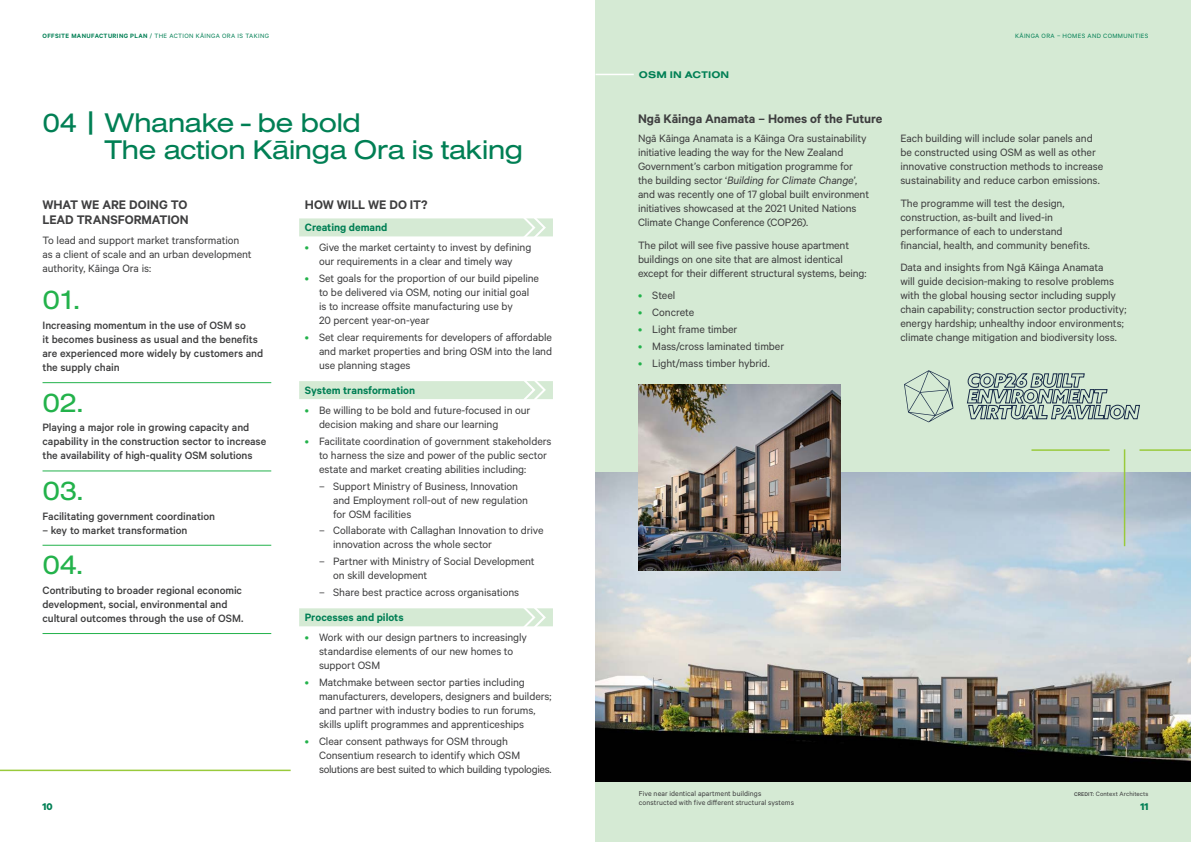
<style>
.page{position:relative;width:1191px;height:842px;background:#fff}
.page>*{position:absolute;margin:0;border:0;box-sizing:border-box;transform-origin:0 0}
.Main_2{font:28px/26.4px "Nimbus San Ext";letter-spacing:-.035em;color:#007f54}
.BODY{font:28px "Nimbus San Ext";letter-spacing:-.035em;color:#23b24b}
.Subhead_1{font:600 14px/15px "Calibre";letter-spacing:-.005em;color:#3e3e3f}
.BODY-2{font:12px/14px "Calibre";letter-spacing:-.01em;color:#3e3e3f}
.Subhead_2{font:500 12px/14px "Calibre";letter-spacing:-.005em;color:#3e3e3f}
.Subhead_3{font:600 12px "Calibre";color:#007f54}
.t1{font:700 11px "Calibre";color:#007f54}
.Main_2-2{font:700 10px "Nimbus San Ext";letter-spacing:.015em;color:#007f54}
.t2{font:8px/9px "Calibre";letter-spacing:.005em;color:#3e3e3f}
.t3{font:7px "Calibre";letter-spacing:.05em;color:#007f54}
.t4{font:600 7px "Calibre";letter-spacing:.05em;color:#007f54}
.t5{font:7px "Calibre";letter-spacing:.01em;color:#3e3e3f}
.s1{font-weight:400}
.s2{color:#23b24b}
.s3{font-style:italic}
.s4{font-weight:500;font-size:6px}
</style>
<div class="page">
<div style="left:595px;top:0;width:596px;height:842px;background:#d5ead4"></div>
<hr style="left:43px;top:382px;width:228px;height:1px;background:#23b24b">
<hr style="left:43px;top:471px;width:228px;height:1px;background:#23b24b">
<hr style="left:43px;top:545px;width:228px;height:1px;background:#23b24b">
<hr style="left:43px;top:633px;width:228px;height:1px;background:#23b24b">
<div style="left:299px;top:218px;width:254px;height:18px;background:#d5ead4"></div>
<div style="left:299px;top:381px;width:254px;height:18px;background:#d5ead4"></div>
<div style="left:299px;top:608px;width:254px;height:18px;background:#d5ead4"></div>
<hr style="left:0;top:770px;width:291px;height:1px;background:#99ca3b">
<img style="left:596px;top:472px;width:595px;height:310px">
<hr style="left:1139px;top:449px;width:52px;height:2px;background:#99ca3b">
<hr style="left:1123px;top:449px;width:2px;height:97px;background:#99ca3b">
<hr style="left:1031px;top:449px;width:78px;height:2px;background:#99ca3b">
<hr style="left:595px;top:74px;width:39px;height:1px;background:#fff">
<img style="left:638px;top:385px;width:202px;height:186px">
<svg style="left:521px;top:218px;width:26px;height:19px"></svg>
<svg style="left:524px;top:381px;width:22px;height:18px"></svg>
<svg style="left:521px;top:608px;width:26px;height:19px"></svg>
<svg style="left:967px;top:373px;width:173px;height:47px"></svg>
<svg style="left:904px;top:370px;width:49px;height:52px"></svg>
<p class="t4" style="left:43px;top:31px;width:132px">OFFSITE MANUFACTURING PLAN <span class="s1">/ The action</span></p>
<p class="t3" style="left:196px;top:31px;width:10px">Kāinga</p>
<p class="t3" style="left:222px;top:31px;width:28px">Ora istaking</p>
<p class="Main_2" style="left:105px;top:108px;width:420px;text-indent:-62px">04 | Whanake - be bold<br>The action Kāinga Ora is taking</p>
<p class="Subhead_1" style="left:43px;top:197px;width:148px">WHAT WE ARE DOING TO<br>LEAD TRANSFORMATION</p>
<p class="BODY-2" style="left:43px;top:232px;width:211px">To lead and support market transformation as a client of scale and an urban development authority, Kāinga Ora is:</p>
<p class="Subhead_1" style="left:305px;top:197px;width:124px">HOW WILL WE DO IT?</p>
<p class="Subhead_3" style="left:305px;top:221px;width:84px">Creating demand</p>
<p class="BODY-2" style="left:305px;top:240px;width:228px;text-align:center"><span class="s2">•</span> Give the market certainty to invest by defining our requirements in a clear and timely way</p>
<p class="BODY-2" style="left:319px;top:271px;width:221px;text-indent:-14px"><span class="s2">•</span> Set goals for the proportion of our build pipeline to be delivered via OSM, noting our initial goal is to increase offsite manufacturing use by<br>20 percent year-on-year</p>
<p class="BODY-2" style="left:319px;top:330px;width:235px;text-align:justify;text-indent:-14px"><span class="s2">•</span> Set clear requirements for developers of affordable and market properties and bring OSM into the land use planning stages</p>
<p class="Subhead_3" style="left:305px;top:383px;width:112px">System transformation</p>
<p class="BODY-2" style="left:319px;top:403px;width:213px;text-indent:-14px"><span class="s2">•</span> Be willing to be bold and future-focused in our decision making and share our learning</p>
<p class="BODY-2" style="left:319px;top:433px;width:234px;text-indent:-14px"><span class="s2">•</span> Facilitate coordination of government stakeholders to harness the size and power of the public sector estate and market creating abilities including:</p>
<p class="BODY-2" style="left:333px;top:478px;width:196px;text-indent:-14px">– Support Ministry of Business, Innovation and Employment roll-out of new regulation for OSM facilities</p>
<p class="BODY-2" style="left:333px;top:523px;width:212px;text-indent:-14px">– Collaborate with Callaghan Innovation to drive innovation across the whole sector</p>
<p class="BODY-2" style="left:333px;top:554px;width:203px;text-indent:-14px">– Partner with Ministry of Social Development on skill development</p>
<p class="BODY-2" style="left:319px;top:585px;width:202px">– Share best practice across organisations</p>
<p class="Subhead_3" style="left:305px;top:610px;width:100px">Processes and pilots</p>
<p class="BODY-2" style="left:319px;top:630px;width:209px;text-indent:-14px"><span class="s2">•</span> Work with our design partners to increasingly standardise elements of our new homes to support OSM</p>
<p class="BODY-2" style="left:319px;top:675px;width:234px;text-indent:-14px"><span class="s2">•</span> Matchmake between sector parties including manufacturers, developers, designers and builders; and partner with industry bodies to run forums, skills uplift programmes and apprenticeships</p>
<p class="BODY-2" style="left:319px;top:733px;width:234px;text-indent:-14px"><span class="s2">•</span> Clear consent pathways for OSM through<br>Consentium research to identify which OSM solutions are best suited to which building typologies.</p>
<p class="BODY" style="left:43px;top:281px;width:39px">01.</p>
<p class="Subhead_2" style="left:43px;top:318px;width:222px">Increasing momentum in the use of OSM so<br>it becomes business as usual and the benefits are experienced more widely by customers and the supply chain</p>
<p class="BODY" style="left:43px;top:383px;width:42px">02.</p>
<p class="Subhead_2" style="left:43px;top:420px;width:225px">Playing a major role in growing capacity and capability in the construction sector to increase the availability of high-quality OSM solutions</p>
<p class="BODY" style="left:43px;top:472px;width:42px">03.</p>
<p class="Subhead_2" style="left:43px;top:509px;width:174px">Facilitating government coordination</p>
<p class="Subhead_2" style="left:43px;top:523px;width:146px">– key to market transformation</p>
<p class="BODY" style="left:43px;top:546px;width:42px">04.</p>
<p class="Subhead_2" style="left:43px;top:583px;width:203px">Contributing to broader regional economic development, social, environmental and cultural outcomes through the use of OSM.</p>
<p class="Main_2-2" style="left:639px;top:67px;width:92px">OSM IN ACTION</p>
<p class="Subhead_1" style="left:638px;top:110px;width:246px">Ngā Kāinga Anamata – Homes of the Future</p>
<p class="BODY-2" style="left:638px;top:131px;width:233px">Ngā Kāinga Anamata is a Kāinga Ora sustainability initiative leading the way for the New Zealand Government’s carbon mitigation programme for the building sector ‘<span class="s3">Building for Climate Change</span>’, and was recently one of 17 global built environment initiatives showcased at the 2021 United Nations Climate Change Conference (COP26).</p>
<p class="BODY-2" style="left:638px;top:238px;width:230px">The pilot will see five passive house apartment buildings on one site that are almost identical except for their different structural systems, being:</p>
<p class="BODY-2" style="left:638px;top:288px;width:39px"><span class="s2">•</span> Steel</p>
<p class="BODY-2" style="left:638px;top:305px;width:58px"><span class="s2">•</span> Concrete</p>
<p class="BODY-2" style="left:638px;top:322px;width:101px"><span class="s2">•</span> Light frame timber</p>
<p class="BODY-2" style="left:638px;top:339px;width:148px"><span class="s2">•</span> Mass/cross laminated timber</p>
<p class="BODY-2" style="left:638px;top:355px;width:133px"><span class="s2">•</span> Light/mass timber hybrid.</p>
<p class="t3" style="left:1015px;top:31px;width:135px">KĀINGA ORA – HOMES AND COMMUNITIES</p>
<p class="BODY-2" style="left:900px;top:131px;width:204px">Each building will include solar panels and be constructed using OSM as well as other innovative construction methods to increase sustainability and reduce carbon emissions.</p>
<p class="BODY-2" style="left:900px;top:196px;width:191px">The programme will test the design, construction, as-built and lived-in performance of each to understand financial, health, and community benefits.</p>
<p class="BODY-2" style="left:900px;top:260px;width:228px">Data and insights from Ngā Kāinga Anamata<br>will guide decision-making to resolve problems with the global housing sector including supply chain capability; construction sector productivity; energy hardship; unhealthy indoor environments; climate change mitigation and biodiversity loss.</p>
<p class="t2" style="left:639px;top:789px;width:156px">Five near identical apartment buildings constructed with five different structural systems</p>
<p class="t5" style="left:1074px;top:789px;width:76px"><span class="s4">CREDIT:</span> Context Architects</p>
<p class="t1" style="left:43px;top:800px;width:12px">10</p>
<p class="t1" style="left:1140px;top:800px;width:10px">11</p>
</div>
